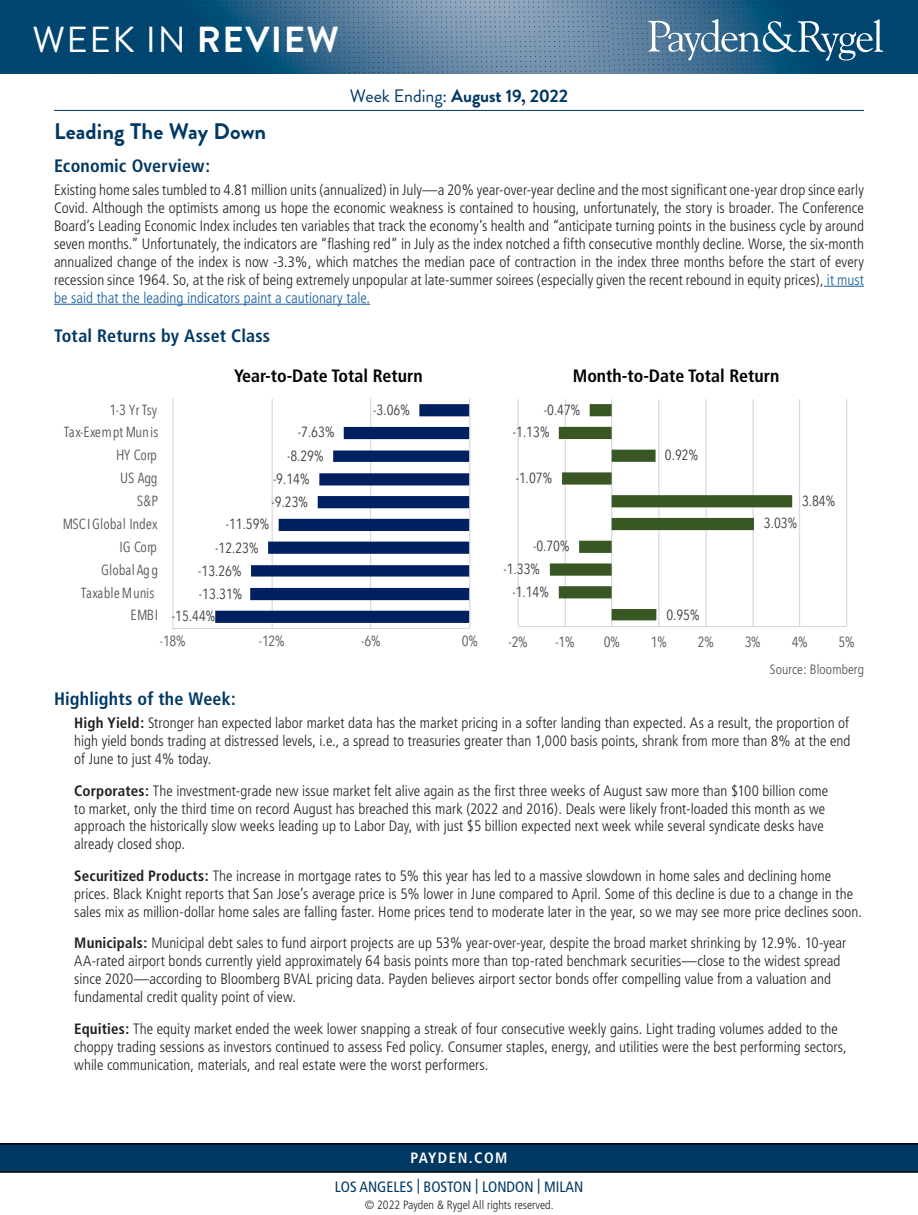
<style>
.page{position:relative;width:918px;height:1215px;background:#fff}
.page>*{position:absolute;margin:0;border:0;box-sizing:border-box;transform-origin:0 0}
.t1{font:36.15px "Brandon Grotesque";letter-spacing:.045em;color:#fff}
.t2{font:700 22.5px "Brandon Grotesque";letter-spacing:.005em;color:#003864}
.t3{font:700 condensed 18px "Frutiger";letter-spacing:.01em;color:#003864}
.Week_Ending{font:700 18px "Brandon Grotesque";letter-spacing:-.01em;color:#003864}
.t4{font:700 condensed 17.85px "Frutiger";color:#000}
.Body{font:300 condensed 15px/18px "Frutiger";color:#231f20}
.t5{font:condensed 15px "Frutiger";color:#003864}
.t6{font:700 condensed 15px "Frutiger";letter-spacing:.1em;color:#fff}
.t7{font:14.7px "Avenir Next Condensed";color:#404040}
.t8{font:14.7px "Avenir Next Condensed";color:#595959}
.Chart_Source{font:300 condensed 13.5px "Frutiger";letter-spacing:.005em;color:#4b4c4d}
.t9{font:300 condensed 12px "Frutiger";color:#231f20}
.s1{font-weight:700}
.s2{font-weight:400}
.s3{color:#175d9e}
</style>
<div class="page">
<svg style="left:0;top:0;width:918px;height:74px;background:#35698c"></svg>
<hr style="left:54px;top:110px;width:810px;height:1px;background:#003864">
<hr style="left:824px;top:286px;width:40px;height:1px;background:#175d9e">
<hr style="left:54px;top:304px;width:316px;height:1px;background:#175d9e">
<hr style="left:172px;top:398px;width:2px;height:231px;background:#d9d9d9">
<hr style="left:272px;top:398px;width:1px;height:231px;background:#d9d9d9">
<hr style="left:370px;top:398px;width:1px;height:231px;background:#d9d9d9">
<svg style="left:215px;top:404px;width:254px;height:219px"></svg>
<hr style="left:469px;top:398px;width:1px;height:231px;background:#d9d9d9">
<hr style="left:518px;top:399px;width:1px;height:227px;background:#d9d9d9">
<hr style="left:565px;top:399px;width:1px;height:227px;background:#d9d9d9">
<hr style="left:611px;top:399px;width:1px;height:227px;background:#d9d9d9">
<hr style="left:658px;top:399px;width:1px;height:227px;background:#d9d9d9">
<hr style="left:705px;top:399px;width:2px;height:227px;background:#d9d9d9">
<hr style="left:753px;top:399px;width:1px;height:227px;background:#d9d9d9">
<hr style="left:799px;top:399px;width:1px;height:227px;background:#d9d9d9">
<hr style="left:846px;top:399px;width:1px;height:227px;background:#d9d9d9">
<svg style="left:550px;top:404px;width:242px;height:216px"></svg>
<svg style="left:0;top:1143px;width:918px;height:30px;background:#01335b"></svg>
<p class="t1" style="left:32px;top:15px;width:308px">WEEK IN <span class="s1">REVIEW</span></p>
<p class="Week_Ending" style="left:350px;top:84px;width:220px"><span class="s2">Week Ending:</span> August 19, 2022</p>
<p class="t2" style="left:54px;top:116px;width:214px">Leading The Way Down</p>
<h2 class="t3" style="left:54px;top:155px;width:158px">Economic Overview:</h2>
<p class="Body" style="left:54px;top:181px;width:812px;text-align:justify">Existing home sales tumbled to 4.81 million units (annualized) in July—a 20% year-over-year decline and the most significant one-year drop since early Covid. Although the optimists among us hope the economic weakness is contained to housing, unfortunately, the story is broader. The Conference Board’s Leading Economic Index includes ten variables that track the economy’s health and “anticipate turning points in the business cycle by around seven months.” Unfortunately, the indicators are “flashing red” in July as the index notched a fifth consecutive monthly decline. Worse, the six-month annualized change of the index is now -3.3%, which matches the median pace of contraction in the index three months before the start of every recession since 1964. So, at the risk of being extremely unpopular at late-summer soirees (especially given the recent rebound in equity prices), <span class="s3">it must be said that the leading indicators paint a cautionary tale.</span></p>
<h2 class="t3" style="left:54px;top:325px;width:218px">Total Returns by Asset Class</h2>
<p class="t4" style="left:234px;top:365px;width:190px">Year-to-Date Total Return</p>
<p class="t4" style="left:573px;top:365px;width:208px">Month-to-Date Total Return</p>
<p class="t8" style="left:109px;top:397px;width:49px">1-3 Yr Tsy</p>
<p class="t7" style="left:373px;top:397px;width:38px">-3.06%</p>
<p class="t7" style="left:544px;top:397px;width:38px">-0.47%</p>
<p class="t8" style="left:64px;top:420px;width:96px">Tax-Exempt Munis</p>
<p class="t7" style="left:298px;top:420px;width:38px">-7.63%</p>
<p class="t7" style="left:513px;top:420px;width:38px">-1.13%</p>
<p class="t8" style="left:116px;top:443px;width:42px">HY Corp</p>
<p class="t7" style="left:287px;top:443px;width:38px">-8.29%</p>
<p class="t7" style="left:665px;top:442px;width:35px">0.92%</p>
<p class="t8" style="left:120px;top:465px;width:39px">US Agg</p>
<p class="t7" style="left:273px;top:466px;width:38px">-9.14%</p>
<p class="t7" style="left:516px;top:465px;width:38px">-1.07%</p>
<p class="t8" style="left:137px;top:488px;width:23px">S&amp;P</p>
<p class="t7" style="left:272px;top:489px;width:38px">-9.23%</p>
<p class="t7" style="left:802px;top:488px;width:35px">3.84%</p>
<p class="t8" style="left:63px;top:512px;width:96px">MSCIGlobal Index</p>
<p class="t7" style="left:226px;top:512px;width:45px">-11.59%</p>
<p class="t7" style="left:764px;top:511px;width:35px">3.03%</p>
<p class="t8" style="left:119px;top:534px;width:39px">IG Corp</p>
<p class="t7" style="left:215px;top:535px;width:45px">-12.23%</p>
<p class="t7" style="left:533px;top:534px;width:38px">-0.70%</p>
<p class="t8" style="left:101px;top:557px;width:59px">GlobalAgg</p>
<p class="t7" style="left:198px;top:558px;width:45px">-13.26%</p>
<p class="t7" style="left:504px;top:556px;width:38px">-1.33%</p>
<p class="t8" style="left:81px;top:580px;width:75px">TaxableMunis</p>
<p class="t7" style="left:199px;top:581px;width:45px">-13.31%</p>
<p class="t7" style="left:512px;top:579px;width:38px">-1.14%</p>
<p class="t8" style="left:131px;top:603px;width:29px">EMBI</p>
<p class="t7" style="left:172px;top:604px;width:45px">-15.44%</p>
<p class="t7" style="left:666px;top:602px;width:35px">0.95%</p>
<p class="t8" style="left:160px;top:629px;width:27px">-18%</p>
<p class="t8" style="left:259px;top:629px;width:27px">-12%</p>
<p class="t8" style="left:361px;top:629px;width:21px">-6%</p>
<p class="t8" style="left:462px;top:629px;width:17px">0%</p>
<p class="t8" style="left:508px;top:630px;width:21px">-2%</p>
<p class="t8" style="left:555px;top:630px;width:21px">-1%</p>
<p class="t8" style="left:604px;top:630px;width:17px">0%</p>
<p class="t8" style="left:651px;top:630px;width:17px">1%</p>
<p class="t8" style="left:698px;top:630px;width:17px">2%</p>
<p class="t8" style="left:745px;top:630px;width:17px">3%</p>
<p class="t8" style="left:792px;top:630px;width:17px">4%</p>
<p class="t8" style="left:839px;top:630px;width:17px">5%</p>
<p class="Chart_Source" style="left:770px;top:662px;width:96px">Source: Bloomberg</p>
<h2 class="t3" style="left:54px;top:688px;width:183px">Highlights of the Week:</h2>
<p class="Body" style="left:74px;top:714px;width:778px;text-align:justify"><span class="s1">High Yield:</span> Stronger han expected labor market data has the market pricing in a softer landing than expected. As a result, the proportion of high yield bonds trading at distressed levels, i.e., a spread to treasuries greater than 1,000 basis points, shrank from more than 8% at the end of June to just 4% today.</p>
<p class="Body" style="left:74px;top:782px;width:756px"><span class="s1">Corporates:</span> The investment-grade new issue market felt alive again as the first three weeks of August saw more than $100 billion come to market, only the third time on record August has breached this mark (2022 and 2016). Deals were likely front-loaded this month as we approach the historically slow weeks leading up to Labor Day, with just $5 billion expected next week while several syndicate desks have already closed shop.</p>
<p class="Body" style="left:74px;top:867px;width:789px"><span class="s1">Securitized Products:</span> The increase in mortgage rates to 5% this year has led to a massive slowdown in home sales and declining home prices. Black Knight reports that San Jose’s average price is 5% lower in June compared to April. Some of this decline is due to a change in the sales mix as million-dollar home sales are falling faster. Home prices tend to moderate later in the year, so we may see more price declines soon.</p>
<p class="Body" style="left:74px;top:935px;width:774px"><span class="s1">Municipals:</span> Municipal debt sales to fund airport projects are up 53% year-over-year, despite the broad market shrinking by 12.9%. 10-year AA-rated airport bonds currently yield approximately 64 basis points more than top-rated benchmark securities—close to the widest spread since 2020—according to Bloomberg BVAL pricing data. Payden believes airport sector bonds offer compelling value from a valuation and fundamental credit quality point of view.</p>
<p class="Body" style="left:74px;top:1020px;width:774px"><span class="s1">Equities:</span> The equity market ended the week lower snapping a streak of four consecutive weekly gains. Light trading volumes added to the choppy trading sessions as investors continued to assess Fed policy. Consumer staples, energy, and utilities were the best performing sectors, while communication, materials, and real estate were the worst performers.</p>
<p class="t6" style="left:411px;top:1149px;width:98px">PAYDEN.COM</p>
<p class="t5" style="left:335px;top:1178px;width:250px">LOS ANGELES | BOSTON | LONDON | MILAN</p>
<p class="t9" style="left:365px;top:1198px;width:191px">© 2022 Payden &amp; Rygel All rights reserved.</p>
</div>
